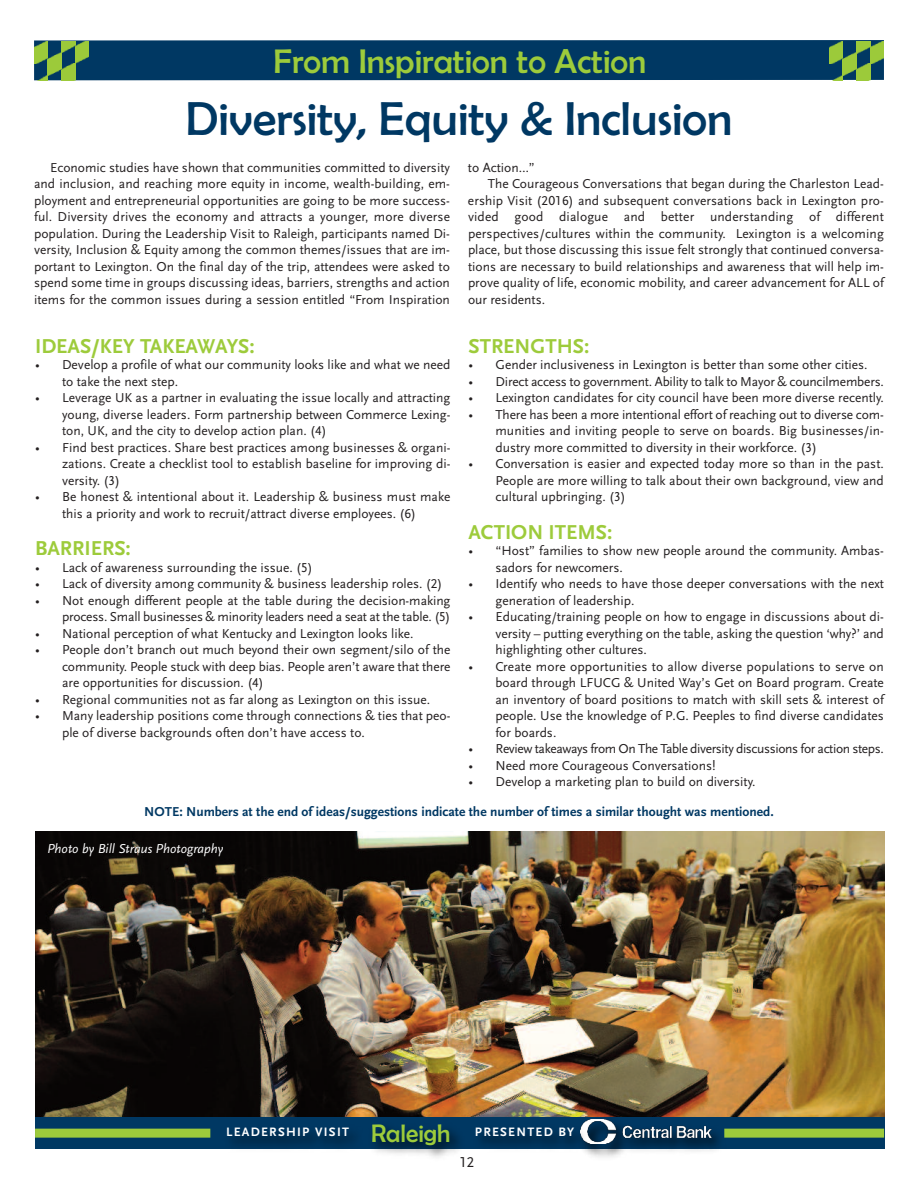
<style>
.page{position:relative;width:918px;height:1188px;background:#fff}
.page>*{position:absolute;margin:0;border:0;box-sizing:border-box;transform-origin:0 0}
.t1{font:48px "Berlin Sans FB";color:#003863}
.t2{font:34.5px "Berlin Sans FB";color:#9dcb3b}
.t3{font:25.5px "Berlin Sans FB";color:#9dcb3b}
.t4{font:700 21px "Scala Sans LF";color:#9dcb3b}
.t5{font:15px "Scala Sans LF";color:#231f20}
.t6{font:13.5px/16.5px "Scala Sans LF";color:#231f20;text-align:justify}
.t7{font:700 13.5px "Scala Sans LF";color:#003863}
.t8{font:13.5px "Scala Sans LF";letter-spacing:-.025em;color:#231f20}
.t9{font:italic 13.5px "Scala Sans LF";color:#fff}
.t10{font:700 12.75px "Scala Sans LF";letter-spacing:.1em;color:#fff}
.s1{font-family:"Berlin Sans FB";font-weight:400;font-size:25.5px;color:#9dcb3b}
</style>
<div class="page">
<img style="left:35px;top:831px;width:849px;height:287px">
<div style="left:34px;top:40px;width:850px;height:40px;background:#003863"></div>
<img style="left:75px;top:41px;width:14px;height:22px">
<img style="left:61px;top:63px;width:14px;height:18px">
<img style="left:34px;top:75px;width:14px;height:6px">
<img style="left:48px;top:53px;width:13px;height:22px">
<img style="left:61px;top:41px;width:14px;height:11px">
<img style="left:34px;top:41px;width:14px;height:23px">
<img style="left:870px;top:41px;width:14px;height:23px">
<img style="left:857px;top:63px;width:13px;height:17px">
<img style="left:829px;top:75px;width:14px;height:5px">
<img style="left:843px;top:53px;width:14px;height:22px">
<img style="left:829px;top:41px;width:14px;height:23px">
<svg style="left:857px;top:41px;width:13px;height:13px"></svg>
<div style="left:35px;top:1118px;width:849px;height:31px;background:#003863"></div>
<img style="left:569px;top:1113px;width:166px;height:44px">
<img style="left:604px;top:1120px;width:108px;height:24px">
<img style="left:211px;top:1117px;width:139px;height:28px">
<img style="left:484px;top:1117px;width:120px;height:40px">
<img style="left:350px;top:1111px;width:134px;height:46px">
<div style="left:724px;top:1129px;width:160px;height:9px;background:#9dcb3b"></div>
<div style="left:35px;top:1129px;width:175px;height:9px;background:#9dcb3b"></div>
<h2 class="t2" style="left:274px;top:41px;width:374px">From Inspiration to Action</h2>
<h1 class="t1" style="left:186px;top:91px;width:548px">Diversity, Equity &amp; Inclusion</h1>
<p class="t6" style="left:34px;top:159px;width:417px;text-indent:16px">Economic studies have shown that communities committed to diversity and inclusion, and reaching more equity in income, wealth-building, em&shy;ployment and entrepreneurial opportunities are going to be more success&shy;ful. Diversity drives the economy and attracts a younger, more diverse population. During the Leadership Visit to Raleigh, participants named Di&shy;versity, Inclusion &amp; Equity among the common themes/issues that are im&shy;portant to Lexington. On the final day of the trip, attendees were asked to spend some time in groups discussing ideas, barriers, strengths and action items for the common issues during a session entitled “From Inspiration</p>
<p class="t6" style="left:468px;top:159px;width:68px">to Action…”</p>
<p class="t6" style="left:488px;top:176px;width:397px">The Courageous Conversations that began during the Charleston Lead-</p>
<p class="t6" style="left:468px;top:192px;width:417px">ership Visit (2016) and subsequent conversations back in Lexington pro-</p>
<p class="t6" style="left:468px;top:209px;width:417px">vided good dialogue and better understanding of different</p>
<p class="t6" style="left:468px;top:225px;width:417px">perspectives/cultures within the community. Lexington is a welcoming</p>
<p class="t6" style="left:468px;top:242px;width:417px">place, but those discussing this issue felt strongly that continued conversa-</p>
<p class="t6" style="left:468px;top:258px;width:417px">tions are necessary to build relationships and awareness that will help im-</p>
<p class="t6" style="left:468px;top:275px;width:417px">prove quality of life, economic mobility, and career advancement for ALL of</p>
<p class="t6" style="left:468px;top:291px;width:79px">our residents.</p>
<h3 class="t4" style="left:35px;top:336px;width:221px">IDEAS/KEY TAKEAWAYS:</h3>
<p class="t6" style="left:62px;top:357px;width:390px;text-indent:-27px">• Develop a profile of what our community looks like and what we need to take the next step.</p>
<p class="t6" style="left:62px;top:390px;width:390px;text-indent:-27px">• Leverage UK as a partner in evaluating the issue locally and attracting young, diverse leaders. Form partnership between Commerce Lexing&shy;ton, UK, and the city to develop action plan. (4)</p>
<p class="t6" style="left:62px;top:439px;width:390px;text-indent:-27px">• Find best practices. Share best practices among businesses &amp; organi&shy;zations. Create a checklist tool to establish baseline for improving di&shy;versity. (3)</p>
<p class="t6" style="left:35px;top:489px;width:417px;text-align:center">• Be honest &amp; intentional about it. Leadership &amp; business must make this a priority and work to recruit/attract diverse employees. (6)</p>
<h3 class="t4" style="left:35px;top:538px;width:97px">BARRIERS:</h3>
<p class="t6" style="left:35px;top:559px;width:279px">• Lack of awareness surrounding the issue. (5)</p>
<p class="t6" style="left:35px;top:576px;width:409px">• Lack of diversity among community &amp; business leadership roles. (2)</p>
<p class="t6" style="left:35px;top:592px;width:417px;text-align:right">• Not enough different people at the table during the decision-making process. Small businesses &amp; minority leaders need a seat at the table. (5)</p>
<p class="t6" style="left:35px;top:625px;width:380px">• National perception of what Kentucky and Lexington looks like.</p>
<p class="t6" style="left:62px;top:642px;width:390px;text-indent:-27px">• People don’t branch out much beyond their own segment/silo of the community. People stuck with deep bias. People aren’t aware that there are opportunities for discussion. (4)</p>
<p class="t6" style="left:35px;top:691px;width:397px">• Regional communities not as far along as Lexington on this issue.</p>
<p class="t6" style="left:62px;top:708px;width:390px;text-indent:-27px">• Many leadership positions come through connections &amp; ties that peo&shy;ple of diverse backgrounds often don’t have access to.</p>
<h3 class="t4" style="left:468px;top:336px;width:122px">STRENGTHS:</h3>
<p class="t6" style="left:468px;top:357px;width:401px">• Gender inclusiveness in Lexington is better than some other cities.</p>
<p class="t6" style="left:468px;top:373px;width:417px">• Direct access to government. Ability to talk to Mayor &amp; councilmembers.</p>
<p class="t6" style="left:468px;top:390px;width:417px">• Lexington candidates for city council have been more diverse recently.</p>
<p class="t6" style="left:495px;top:406px;width:390px;text-indent:-27px">• There has been a more intentional effort of reaching out to diverse com&shy;munities and inviting people to serve on boards. Big businesses/in&shy;dustry more committed to diversity in their workforce. (3)</p>
<p class="t6" style="left:495px;top:456px;width:390px;text-indent:-27px">• Conversation is easier and expected today more so than in the past.<br>People are more willing to talk about their own background, view and cultural upbringing. (3)</p>
<h3 class="t4" style="left:468px;top:522px;width:145px">ACTION ITEMS:</h3>
<p class="t6" style="left:495px;top:543px;width:390px;text-indent:-27px">• “Host” families to show new people around the community. Ambas&shy;sadors for newcomers.</p>
<p class="t6" style="left:495px;top:576px;width:390px;text-indent:-27px">• Identify who needs to have those deeper conversations with the next generation of leadership.</p>
<p class="t6" style="left:495px;top:609px;width:390px;text-indent:-27px">• Educating/training people on how to engage in discussions about di&shy;versity – putting everything on the table, asking the question ‘why?’ and highlighting other cultures.</p>
<p class="t6" style="left:495px;top:658px;width:390px;text-indent:-27px">• Create more opportunities to allow diverse populations to serve on board through LFUCG &amp; United Way’s Get on Board program. Create an inventory of board positions to match with skill sets &amp; interest of people. Use the knowledge of P.G. Peeples to find diverse candidates for boards.</p>
<p class="t8" style="left:468px;top:742px;width:417px">• Review takeaways from On The Table diversity discussions for action steps.</p>
<p class="t6" style="left:468px;top:757px;width:249px">• Need more Courageous Conversations!</p>
<p class="t6" style="left:468px;top:774px;width:289px">• Develop a marketing plan to build on diversity.</p>
<p class="t7" style="left:144px;top:805px;width:631px">NOTE: Numbers at the end of ideas/suggestions indicate the number of times a similar thought was mentioned.</p>
<p class="t9" style="left:47px;top:842px;width:178px">Photo by Bill Straus Photography</p>
<h3 class="t3" style="left:400px;top:1118px;width:52px">leigh</h3>
<p class="t10" style="left:226px;top:1126px;width:176px">LEADERSHIP VISIT <span class="s1">Ra</span></p>
<p class="t10" style="left:475px;top:1126px;width:101px">PRESENTED BY</p>
<p class="t5" style="left:459px;top:1154px;width:16px">12</p>
</div>
